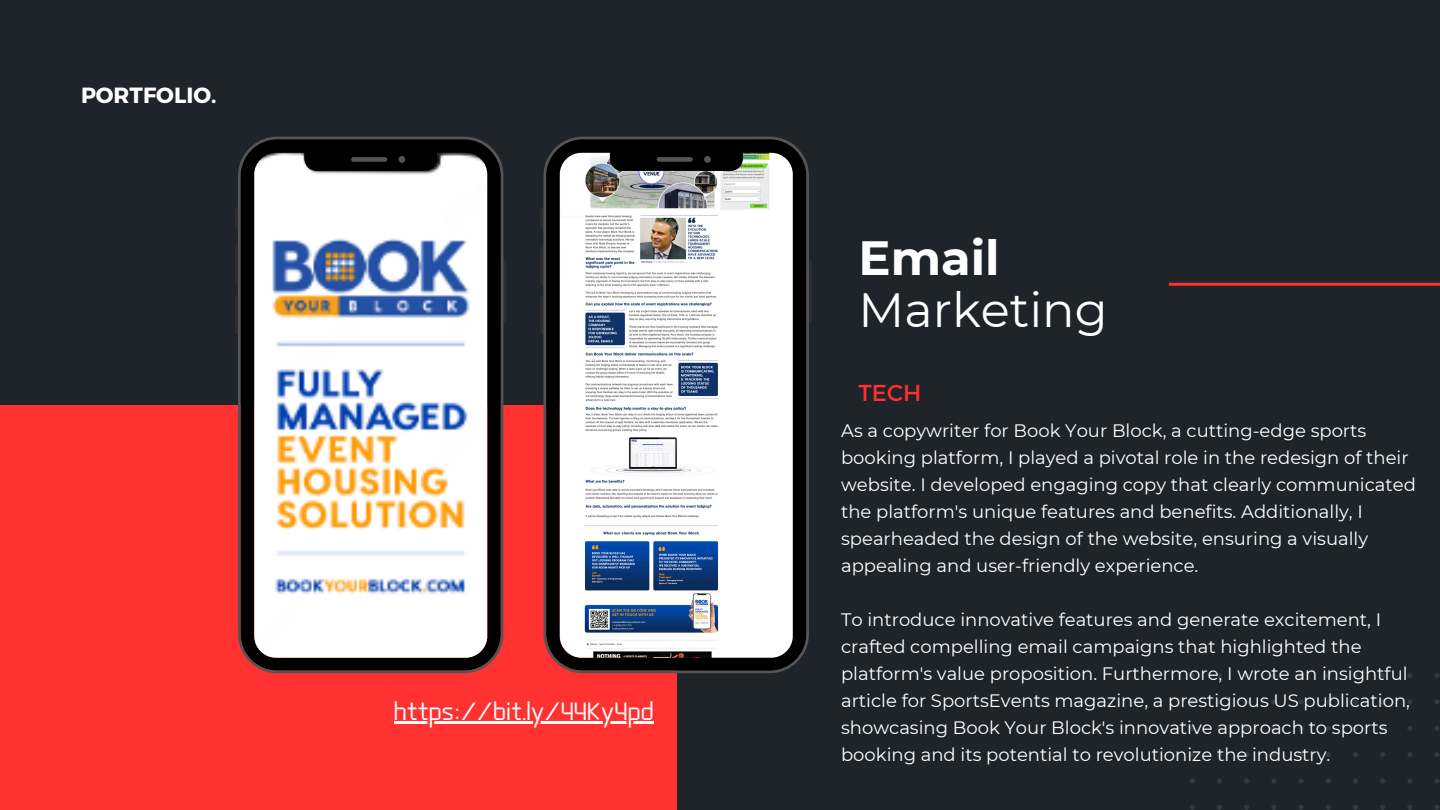
<style>
.page{position:relative;width:1440px;height:810px;background:#1f242b}
.page>*{position:absolute;margin:0;border:0;box-sizing:border-box;transform-origin:0 0}
.t1{font:48px "Montserrat";color:#fff}
.t2{font:700 48px "Montserrat";color:#fff}
.t3{font:25px "Aperture";color:#fff}
.t4{font:23px "Montserrat";color:#ff3131}
.t5{font:700 22px "Montserrat";color:#fff}
.t6{font:18px/27px "Montserrat";color:#fff}
</style>
<div class="page">
<div style="left:0;top:405px;width:676px;height:405px;background:#ff3131"></div>
<svg style="left:235px;top:208px;width:3px;height:21px"></svg>
<svg style="left:235px;top:246px;width:3px;height:40px"></svg>
<svg style="left:235px;top:295px;width:3px;height:39px"></svg>
<svg style="left:503px;top:259px;width:3px;height:64px"></svg>
<svg style="left:238px;top:137px;width:265px;height:536px;background:#b8b7b8"></svg>
<svg style="left:541px;top:208px;width:2px;height:21px"></svg>
<svg style="left:541px;top:247px;width:2px;height:39px"></svg>
<svg style="left:541px;top:295px;width:2px;height:39px"></svg>
<svg style="left:809px;top:260px;width:3px;height:63px"></svg>
<svg style="left:543px;top:137px;width:266px;height:536px;background:#b0b2b6"></svg>
<hr style="left:1169px;top:283px;width:271px;height:3px;background:#ff3131">
<svg style="left:1190px;top:673px;width:250px;height:137px"></svg>
<hr style="left:394px;top:721px;width:260px;height:2px;background:#fff">
<h2 class="t5" style="left:81px;top:81px;width:137px">PORTFOLIO.</h2>
<p class="t3" style="left:394px;top:701px;width:261px">https://bit.ly/44Ky4pd</p>
<p class="t2" style="left:859px;top:228px;width:143px">Email</p>
<h3 class="t1" style="left:859px;top:281px;width:251px">Marketing</h3>
<p class="t4" style="left:859px;top:377px;width:64px">TECH</p>
<h1 class="t6" style="left:841px;top:417px;width:576px">As a copywriter for Book Your Block, a cutting-edge sports booking platform, I played a pivotal role in the redesign of their website. I developed engaging copy that clearly communicated the platform's unique features and benefits. Additionally, I spearheaded the design of the website, ensuring a visually appealing and user-friendly experience.</h1>
<p class="t6" style="left:841px;top:606px;width:570px">To introduce innovative features and generate excitement, I crafted compelling email campaigns that highlighted the platform's value proposition. Furthermore, I wrote an insightful article for SportsEvents magazine, a prestigious US publication, showcasing Book Your Block's innovative approach to sports booking and its potential to revolutionize the industry.</p>
</div>
